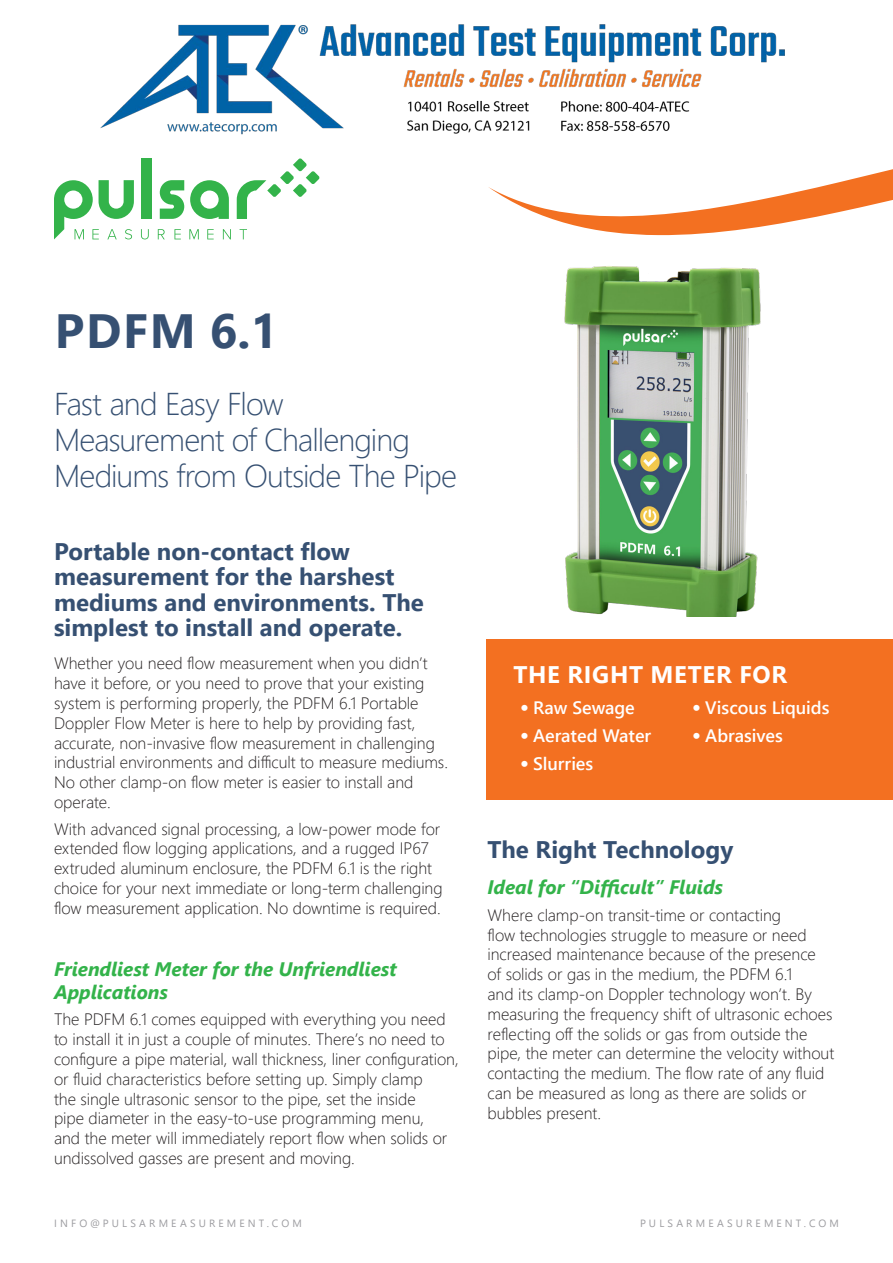
<style>
.page{position:relative;width:893px;height:1263px;background:#fff}
.page>*{position:absolute;margin:0;border:0;box-sizing:border-box;transform-origin:0 0}
.Product_Name{font:700 48px "Segoe UI";color:#365072}
.Feature{font:300 31.5px/36px "Segoe UI";letter-spacing:-.03em;color:#365072}
.Header_1{font:700 24px/25.5px "Segoe UI";color:#365072}
.Orange_Box_Header{font:700 24px "Segoe UI";letter-spacing:.03em;color:#fff}
.Header_2{font:italic 700 19.5px/22.5px "Segoe UI";letter-spacing:-.005em;color:#33b34a}
.t1{font:600 18px "Segoe UI";letter-spacing:-.005em;color:#fff}
.Body{font:300 16.5px/19.8px "Segoe UI";letter-spacing:-.005em;color:#231f20}
.t2{font:10.5px "Segoe UI";letter-spacing:.3em;color:#9c9ca0}
.s1{font-weight:700;font-size:22.5px}
</style>
<div class="page">
<svg style="left:488px;top:169px;width:405px;height:66px"></svg>
<div style="left:142px;top:158px;width:10px;height:61px;background:#33b34a"></div>
<svg style="left:160px;top:180px;width:24px;height:39px"></svg>
<svg style="left:190px;top:180px;width:39px;height:39px"></svg>
<svg style="left:237px;top:158px;width:82px;height:61px"></svg>
<svg style="left:54px;top:180px;width:80px;height:59px"></svg>
<svg style="left:141px;top:229px;width:8px;height:10px"></svg>
<svg style="left:158px;top:229px;width:7px;height:10px"></svg>
<svg style="left:174px;top:229px;width:7px;height:10px"></svg>
<svg style="left:189px;top:229px;width:10px;height:10px"></svg>
<svg style="left:207px;top:229px;width:7px;height:10px"></svg>
<svg style="left:223px;top:229px;width:8px;height:10px"></svg>
<svg style="left:240px;top:229px;width:7px;height:10px"></svg>
<img style="left:564px;top:266px;width:197px;height:350px">
<div style="left:486px;top:674px;width:407px;height:126px;background:#f37021"></div>
<div style="left:486px;top:639px;width:407px;height:44px;background:#f37021"></div>
<img style="left:100px;top:24px;width:685px;height:111px">
<p class="Product_Name" style="left:55px;top:285px;width:225px">PDFM 6.1</p>
<p class="Feature" style="left:54px;top:383px;width:405px">Fast and Easy Flow<br>Measurement of Challenging<br>Mediums from Outside The Pipe</p>
<p class="Header_1" style="left:54px;top:536px;width:371px">Portable non-contact flow measurement for the harshest mediums and environments. The simplest to install and operate.</p>
<p class="Body" style="left:54px;top:652px;width:395px">Whether you need flow measurement when you didn’t have it before, or you need to prove that your existing system is performing properly, the PDFM 6.1 Portable Doppler Flow Meter is here to help by providing fast, accurate, non-invasive flow measurement in challenging industrial environments and difficult to measure mediums.<br>No other clamp-on flow meter is easier to install and operate.</p>
<p class="Body" style="left:54px;top:817px;width:390px">With advanced signal processing, a low-power mode for extended flow logging applications, and a rugged IP67 extruded aluminum enclosure, the PDFM 6.1 is the right choice for your next immediate or long-term challenging flow measurement application. No downtime is required.</p>
<p class="Header_2" style="left:54px;top:955px;width:344px">Friendliest Meter for the Unfriendliest<br>Applications</p>
<p class="Body" style="left:54px;top:1008px;width:406px">The PDFM 6.1 comes equipped with everything you need to install it in just a couple of minutes. There’s no need to configure a pipe material, wall thickness, liner configuration, or fluid characteristics before setting up. Simply clamp<br>the single ultrasonic sensor to the pipe, set the inside<br>pipe diameter in the easy-to-use programming menu,<br>and the meter will immediately report flow when solids or undissolved gasses are present and moving.</p>
<p class="Orange_Box_Header" style="left:513px;top:652px;width:275px">THE RIGHT METER FOR</p>
<p class="t1" style="left:520px;top:691px;width:117px"><span class="s1">•</span> Raw Sewage</p>
<p class="t1" style="left:520px;top:719px;width:133px"><span class="s1">•</span> Aerated Water</p>
<p class="t1" style="left:520px;top:746px;width:75px"><span class="s1">•</span> Slurries</p>
<p class="t1" style="left:692px;top:691px;width:139px"><span class="s1">•</span> Viscous Liquids</p>
<p class="t1" style="left:692px;top:719px;width:93px"><span class="s1">•</span> Abrasives</p>
<p class="Header_1" style="left:488px;top:835px;width:247px">The Right Technology</p>
<p class="Header_2" style="left:488px;top:873px;width:237px">Ideal for “Difficult” Fluids</p>
<p class="Body" style="left:488px;top:903px;width:348px">Where clamp-on transit-time or contacting<br>flow technologies struggle to measure or need increased maintenance because of the presence<br>of solids or gas in the medium, the PDFM 6.1<br>and its clamp-on Doppler technology won’t. By measuring the frequency shift of ultrasonic echoes reflecting off the solids or gas from outside the pipe, the meter can determine the velocity without contacting the medium. The flow rate of any fluid can be measured as long as there are solids or bubbles present.</p>
<p class="t2" style="left:54px;top:1213px;width:249px">INFO@PULSARMEASUREMENT.COM</p>
<p class="t2" style="left:640px;top:1213px;width:200px">PULSARMEASUREMENT.COM</p>
</div>
